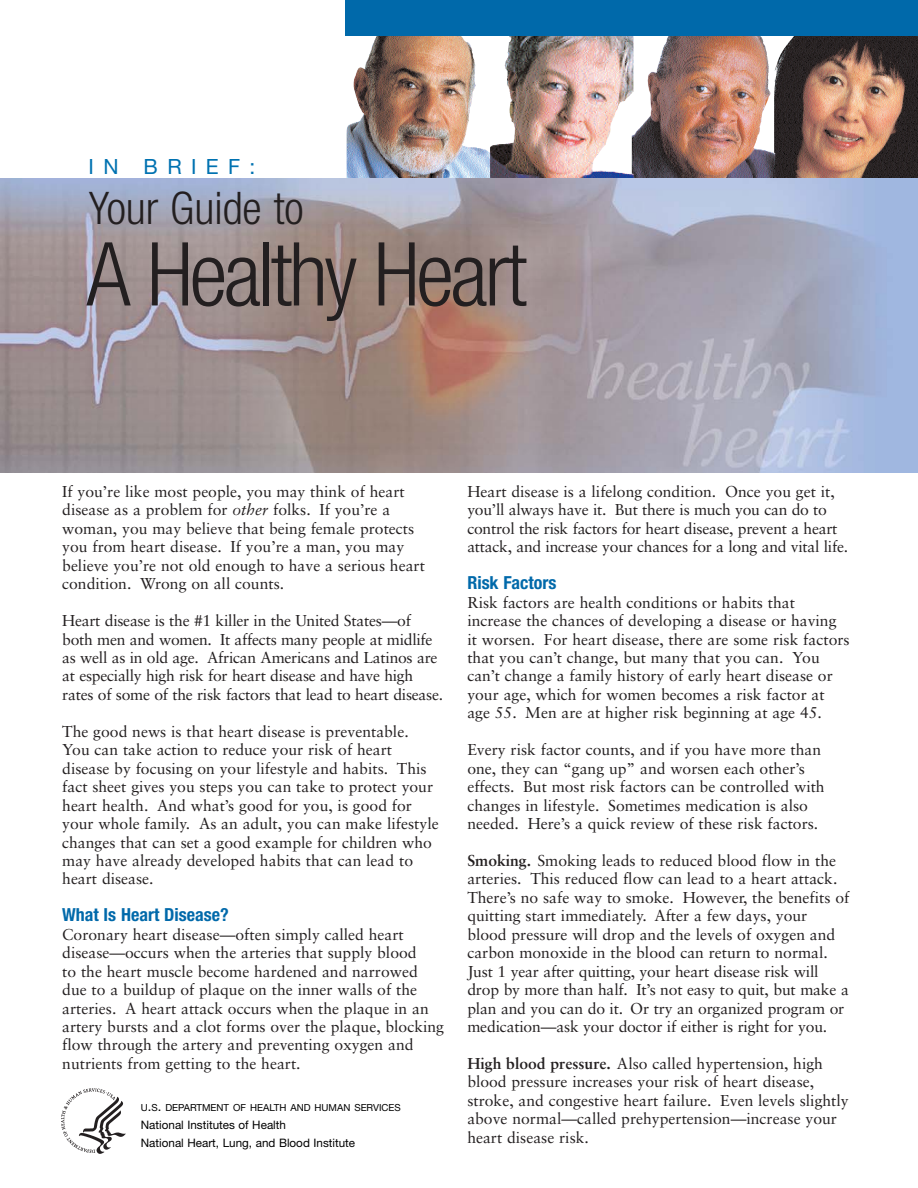
<style>
.page{position:relative;width:918px;height:1188px;background:#fff}
.page>*{position:absolute;margin:0;border:0;box-sizing:border-box;transform-origin:0 0}
.t1{font:300 condensed 88.35px "Helvetica Neue";letter-spacing:-.04em;color:#231f20}
.t2{font:300 condensed 45px "Helvetica Neue";color:#231f20}
.t3{font:21px "Helvetica Neue";letter-spacing:.445em;color:#0072b1}
.t4{font:700 condensed 18px "Helvetica Neue";color:#0069aa}
.t5{font:15.75px/18.5px "Sabon";color:#231f20}
.t6{font:11.7px/18px "Helvetica Neue";color:#000}
.t7{font:9.75px "Helvetica Neue";color:#000}
.s1{font-style:italic}
.s2{font-size:12.9px}
.s3{font-weight:700}
</style>
<div class="page">
<img style="left:775px;top:35px;width:143px;height:144px">
<img style="left:634px;top:35px;width:141px;height:144px">
<img style="left:490px;top:35px;width:144px;height:144px">
<img style="left:347px;top:35px;width:143px;height:143px">
<div style="left:346px;top:0;width:572px;height:35px;background:#0069aa"></div>
<img style="left:0;top:179px;width:918px;height:293px">
<img style="left:61px;top:1088px;width:65px;height:66px">
<h3 class="t3" style="left:89px;top:159px;width:168px">IN BRIEF:</h3>
<h2 class="t2" style="left:89px;top:191px;width:216px">Your Guide to</h2>
<h1 class="t1" style="left:86px;top:242px;width:442px">A Healthy Heart</h1>
<p class="t5" style="left:62px;top:484px;width:364px">If you’re like most people, you may think of heart disease as a problem for <span class="s1">other</span> folks. If you’re a woman, you may believe that being female protects you from heart disease. If you’re a man, you may believe you’re not old enough to have a serious heart condition. Wrong on all counts.</p>
<p class="t5" style="left:62px;top:613px;width:382px">Heart disease is the #1 killer in the United States—of both men and women. It affects many people at midlife as well as in old age. African Americans and Latinos are at especially high risk for heart disease and have high rates of some of the risk factors that lead to heart disease.</p>
<p class="t5" style="left:62px;top:723px;width:378px">The good news is that heart disease is preventable.<br>You can take action to reduce your risk of heart disease by focusing on your lifestyle and habits. This fact sheet gives you steps you can take to protect your heart health. And what’s good for you, is good for your whole family. As an adult, you can make lifestyle changes that can set a good example for children who may have already developed habits that can lead to heart disease.</p>
<p class="t4" style="left:62px;top:908px;width:168px">What Is Heart Disease?</p>
<p class="t5" style="left:62px;top:926px;width:383px">Coronary heart disease—often simply called heart disease—occurs when the arteries that supply blood<br>to the heart muscle become hardened and narrowed due to a buildup of plaque on the inner walls of the arteries. A heart attack occurs when the plaque in an artery bursts and a clot forms over the plaque, blocking flow through the artery and preventing oxygen and nutrients from getting to the heart.</p>
<p class="t7" style="left:141px;top:1104px;width:261px">U<span class="s2">.</span>S<span class="s2">.</span> DEPARTMENT OF HEALTH AND HUMAN SERVICES</p>
<p class="t6" style="left:141px;top:1117px;width:216px">National Institutes of Health<br>National Heart, Lung, and Blood Institute</p>
<p class="t5" style="left:467px;top:484px;width:382px">Heart disease is a lifelong condition. Once you get it, you’ll always have it. But there is much you can do to control the risk factors for heart disease, prevent a heart attack, and increase your chances for a long and vital life.</p>
<p class="t4" style="left:467px;top:576px;width:90px">Risk Factors</p>
<p class="t5" style="left:467px;top:594px;width:384px">Risk factors are health conditions or habits that increase the chances of developing a disease or having it worsen. For heart disease, there are some risk factors that you can’t change, but many that you can. You can’t change a family history of early heart disease or your age, which for women becomes a risk factor at age 55. Men are at higher risk beginning at age 45.</p>
<p class="t5" style="left:467px;top:742px;width:359px">Every risk factor counts, and if you have more than one, they can “gang up” and worsen each other’s effects. But most risk factors can be controlled with changes in lifestyle. Sometimes medication is also needed. Here’s a quick review of these risk factors.</p>
<p class="t5" style="left:467px;top:853px;width:384px"><span class="s3">Smoking.</span> Smoking leads to reduced blood flow in the arteries. This reduced flow can lead to a heart attack.<br>There’s no safe way to smoke. However, the benefits of quitting start immediately. After a few days, your blood pressure will drop and the levels of oxygen and carbon monoxide in the blood can return to normal.<br>Just 1 year after quitting, your heart disease risk will drop by more than half. It’s not easy to quit, but make a plan and you can do it. Or try an organized program or medication—ask your doctor if either is right for you.</p>
<p class="t5" style="left:467px;top:1056px;width:383px"><span class="s3">High blood pressure.</span> Also called hypertension, high blood pressure increases your risk of heart disease, stroke, and congestive heart failure. Even levels slightly above normal—called prehypertension—increase your heart disease risk.</p>
</div>
